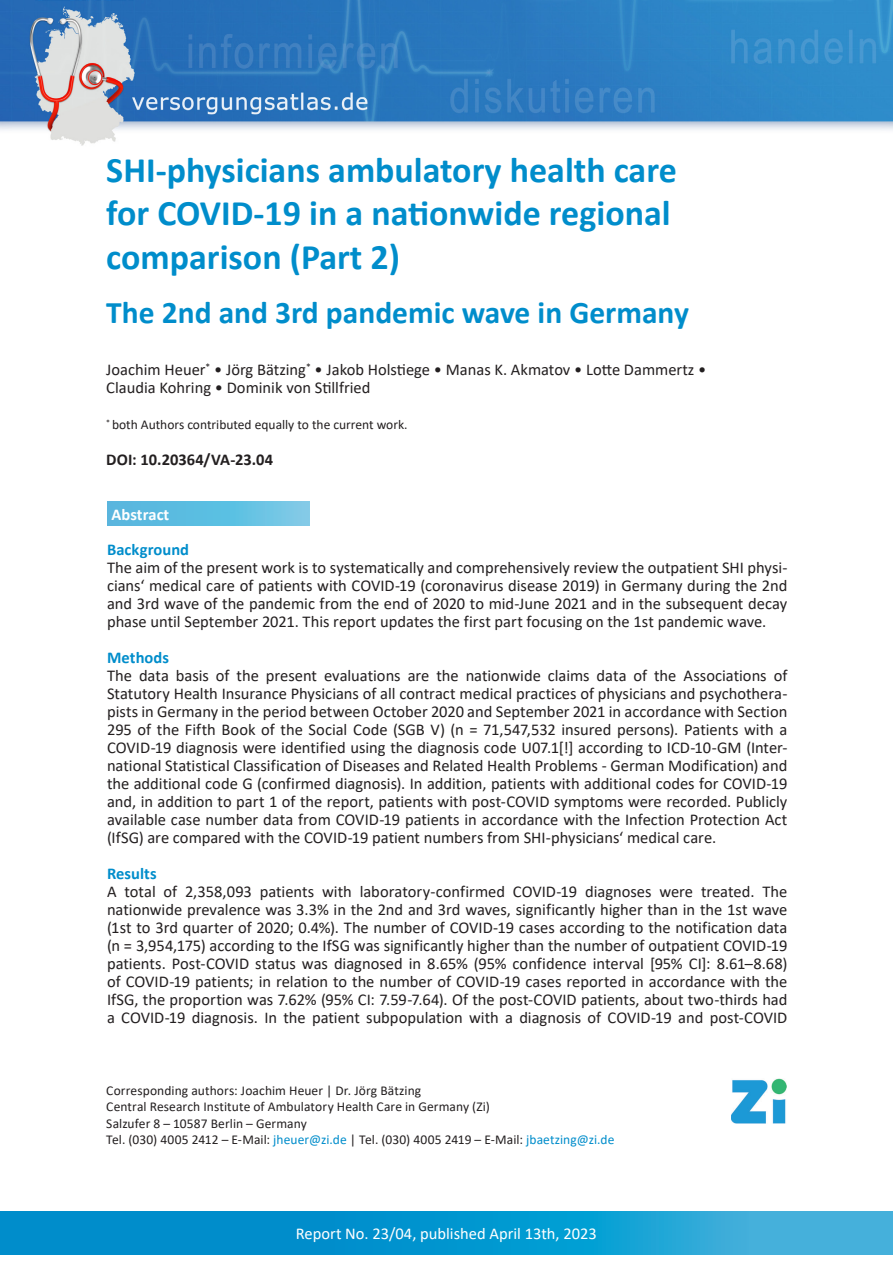
<style>
.page{position:relative;width:893px;height:1263px;background:#fff}
.page>*{position:absolute;margin:0;border:0;box-sizing:border-box;transform-origin:0 0}
.Titel_des_Berichts{font:700 36px/43.2px "Calibri";color:#008dcb}
.Titel_des_Berichts-2{font:700 31.5px "Calibri";color:#008dcb}
.Fließtext_en{font:16.5px/18px "Calibri";color:#231f20;text-align:justify}
.Autoren{font:16.5px/18px "Calibri";color:#231f20}
.t1{font:16.5px "Calibri";color:#fff}
.DOI{font:700 16.5px "Calibri";letter-spacing:.005em;color:#231f20}
.Zwischenüberschrift{font:700 16.5px "Calibri";letter-spacing:.005em;color:#008dcb}
.Fließtext{font:700 16.5px "Calibri";color:#008dcb}
.t2{font:700 16.5px "Calibri";color:#fff}
.Korr__Autor_in{font:13.5px "Calibri";letter-spacing:.005em;color:#231f20}
.Autoren-2{font:13.5px "Calibri";color:#231f20}
.s1{color:#008dcb}
</style>
<div class="page">
<img style="left:0;top:0;width:893px;height:146px">
<svg style="left:0;top:1212px;width:893px;height:42px;background:#119ad1"></svg>
<img style="left:731px;top:1079px;width:55px;height:44px">
<svg style="left:107px;top:501px;width:203px;height:24px;background:#62bfe1"></svg>
<h1 class="Titel_des_Berichts" style="left:106px;top:148px;width:572px">SHI-physicians ambulatory health care for COVID-19 in a nationwide regional comparison (Part 2)</h1>
<h1 class="Titel_des_Berichts-2" style="left:106px;top:291px;width:584px">The 2nd and 3rd pandemic wave in Germany</h1>
<p class="Autoren" style="left:106px;top:360px;width:602px">Joachim Heuer<sup>*</sup> • Jörg Bätzing<sup>*</sup> • Jakob Holstiege • Manas K. Akmatov • Lotte Dammertz •<br>Claudia Kohring • Dominik von Stillfried</p>
<p class="Autoren-2" style="left:106px;top:415px;width:303px"><sup>*</sup> both Authors contributed equally to the current work.</p>
<p class="DOI" style="left:106px;top:448px;width:168px">DOI: 10.20364/VA-23.04</p>
<p class="t2" style="left:112px;top:502px;width:59px">Abstract</p>
<p class="Fließtext" style="left:107px;top:538px;width:84px">Background</p>
<p class="Fließtext_en" style="left:107px;top:558px;width:682px">The aim of the present work is to systematically and comprehensively review the outpatient SHI physi&shy;cians‘ medical care of patients with COVID-19 (coronavirus disease 2019) in Germany during the 2nd and 3rd wave of the pandemic from the end of 2020 to mid-June 2021 and in the subsequent decay phase until September 2021. This report updates the first part focusing on the 1st pandemic wave.</p>
<h3 class="Zwischenüberschrift" style="left:107px;top:646px;width:64px">Methods</h3>
<p class="Fließtext_en" style="left:107px;top:666px;width:682px">The data basis of the present evaluations are the nationwide claims data of the Associations of Statutory Health Insurance Physicians of all contract medical practices of physicians and psychothera&shy;pists in Germany in the period between October 2020 and September 2021 in accordance with Section 295 of the Fifth Book of the Social Code (SGB V) (n = 71,547,532 insured persons). Patients with a COVID-19 diagnosis were identified using the diagnosis code U07.1[!] according to ICD-10-GM (Inter&shy;national Statistical Classification of Diseases and Related Health Problems - German Modification) and the additional code G (confirmed diagnosis). In addition, patients with additional codes for COVID-19 and, in addition to part 1 of the report, patients with post-COVID symptoms were recorded. Publicly available case number data from COVID-19 patients in accordance with the Infection Protection Act (IfSG) are compared with the COVID-19 patient numbers from SHI-physicians‘ medical care.</p>
<h3 class="Zwischenüberschrift" style="left:107px;top:862px;width:51px">Results</h3>
<p class="Fließtext_en" style="left:107px;top:882px;width:682px">A total of 2,358,093 patients with laboratory-confirmed COVID-19 diagnoses were treated. The nationwide prevalence was 3.3% in the 2nd and 3rd waves, significantly higher than in the 1st wave (1st to 3rd quarter of 2020; 0.4%). The number of COVID-19 cases according to the notification data (n = 3,954,175) according to the IfSG was significantly higher than the number of outpatient COVID-19 patients. Post-COVID status was diagnosed in 8.65% (95% confidence interval [95% CI]: 8.61–8.68) of COVID-19 patients; in relation to the number of COVID-19 cases reported in accordance with the IfSG, the proportion was 7.62% (95% CI: 7.59-7.64). Of the post-COVID patients, about two-thirds had a COVID-19 diagnosis. In the patient subpopulation with a diagnosis of COVID-19 and post-COVID</p>
<p class="Korr__Autor_in" style="left:106px;top:1081px;width:316px">Corresponding authors: Joachim Heuer | Dr. Jörg Bätzing</p>
<p class="Korr__Autor_in" style="left:106px;top:1097px;width:385px">Central Research Institute of Ambulatory Health Care in Germany (Zi)</p>
<p class="Korr__Autor_in" style="left:106px;top:1114px;width:202px">Salzufer 8 – 10587 Berlin – Germany</p>
<p class="Korr__Autor_in" style="left:106px;top:1130px;width:510px">Tel. (030) 4005 2412 – E-Mail: <span class="s1">jheuer@zi.de</span> | Tel. (030) 4005 2419 – E-Mail: <span class="s1">jbaetzing@zi.de</span></p>
<p class="t1" style="left:296px;top:1222px;width:302px">Report No. 23/04, published April 13th, 2023</p>
</div>
